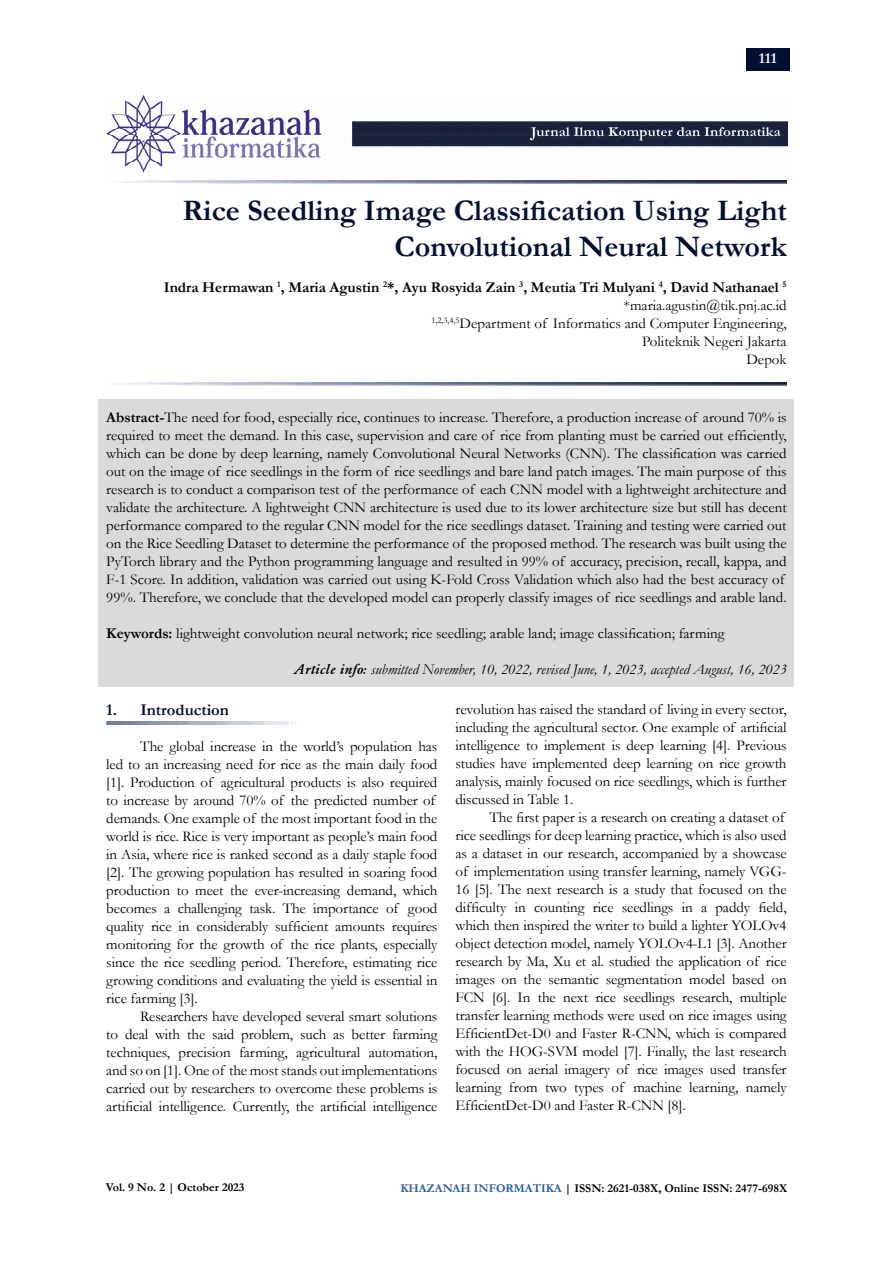
<style>
.page{position:relative;width:893px;height:1263px;background:#fff}
.page>*{position:absolute;margin:0;border:0;box-sizing:border-box;transform-origin:0 0}
.t1{font:700 30px/36px "Garamond";color:#001032;text-align:right}
.t2{font:700 16.5px "Garamond";color:#001032}
.t3{font:15px/18px "Garamond";letter-spacing:-.005em;color:#000}
.t4{font:italic 15px "Garamond";color:#000}
.t5{font:700 15px "Garamond";color:#fff}
.t6{font:700 12px "Garamond";color:#000}
.s1{font-weight:700}
.s2{font-weight:500}
.s3{color:#275b9b}
</style>
<div class="page">
<img style="left:107px;top:96px;width:680px;height:76px">
<div style="left:746px;top:48px;width:43px;height:22px;background:#001032"></div>
<div style="left:99px;top:400px;width:695px;height:287px;background:#dadada"></div>
<img style="left:112px;top:181px;width:675px;height:3px">
<img style="left:112px;top:382px;width:675px;height:3px">
<img style="left:106px;top:721px;width:192px;height:3px">
<p class="t5" style="left:759px;top:49px;width:19px">111</p>
<h1 class="t1" style="left:182px;top:193px;width:606px">Rice Seedling Image Classification Using Light<br>Convolutional Neural Network</h1>
<p class="t3" style="left:164px;top:278px;width:624px;text-align:right"><span class="s1">Indra Hermawan</span> <sup>1</sup><span class="s1">, Maria Agustin</span> <sup>2</sup><span class="s1">*, Ayu Rosyida Zain</span> <sup>3</sup><span class="s1">, Meutia Tri Mulyani</span> <sup>4</sup><span class="s1">, David Nathanael</span> <sup>5 </sup>*maria.agustin@tik.pnj.ac.id<br><sup>1,2,3,4,5</sup>Department of Informatics and Computer Engineering,<br>Politeknik Negeri Jakarta<br>Depok</p>
<p class="t3" style="left:106px;top:407px;width:682px"><span class="s1">Abstract-</span>The need for food, especially rice, continues to increase. Therefore, a production increase of around 70% is required to meet the demand. In this case, supervision and care of rice from planting must be carried out efficiently, which can be done by deep learning, namely Convolutional Neural Networks (CNN). The classification was carried out on the image of rice seedlings in the form of rice seedlings and bare land patch images. The main purpose of this research is to conduct a comparison test of the performance of each CNN model with a lightweight architecture and validate the architecture. A lightweight CNN architecture is used due to its lower architecture size but still has decent performance compared to the regular CNN model for the rice seedlings dataset. Training and testing were carried out on the Rice Seedling Dataset to determine the performance of the proposed method. The research was built using the PyTorch library and the Python programming language and resulted in 99% of accuracy, precision, recall, kappa, and F-1 Score. In addition, validation was carried out using K-Fold Cross Validation which also had the best accuracy of 99%. Therefore, we conclude that the developed model can properly classify images of rice seedlings and arable land.</p>
<p class="t3" style="left:106px;top:623px;width:620px"><span class="s1">Keywords:</span> lightweight convolution neural network; rice seedling; arable land; image classification; farming</p>
<p class="t4" style="left:295px;top:659px;width:493px"><span class="s2">Article info:</span> submitted November, 10, 2022, revised June, 1, 2023, accepted August, 16, 2023</p>
<p class="t2" style="left:106px;top:698px;width:124px">1. Introduction</p>
<p class="t3" style="left:106px;top:736px;width:333px;text-indent:34px">The global increase in the world’s population has led to an increasing need for rice as the main daily food [1]. Production of agricultural products is also required to increase by around 70% of the predicted number of demands. One example of the most important food in the world is rice. Rice is very important as people’s main food in Asia, where rice is ranked second as a daily staple food [2]. The growing population has resulted in soaring food production to meet the ever-increasing demand, which becomes a challenging task. The importance of good quality rice in considerably sufficient amounts requires monitoring for the growth of the rice plants, especially since the rice seedling period. Therefore, estimating rice growing conditions and evaluating the yield is essential in rice farming [3].</p>
<p class="t3" style="left:106px;top:1006px;width:333px;text-align:justify;text-indent:34px">Researchers have developed several smart solutions to deal with the said problem, such as better farming techniques, precision farming, agricultural automation, and so on [1]. One of the most stands out implementations carried out by researchers to overcome these problems is artificial intelligence. Currently, the artificial intelligence</p>
<p class="t3" style="left:455px;top:699px;width:333px;text-align:justify">revolution has raised the standard of living in every sector, including the agricultural sector. One example of artificial intelligence to implement is deep learning [4]. Previous studies have implemented deep learning on rice growth analysis, mainly focused on rice seedlings, which is further discussed in Table 1.</p>
<p class="t3" style="left:455px;top:807px;width:333px;text-indent:34px">The first paper is a research on creating a dataset of rice seedlings for deep learning practice, which is also used as a dataset in our research, accompanied by a showcase of implementation using transfer learning, namely VGG-16 [5]. The next research is a study that focused on the difficulty in counting rice seedlings in a paddy field, which then inspired the writer to build a lighter YOLOv4 object detection model, namely YOLOv4-L1 [3]. Another research by Ma, Xu et al. studied the application of rice images on the semantic segmentation model based on FCN [6]. In the next rice seedlings research, multiple transfer learning methods were used on rice images using EfficientDet-D0 and Faster R-CNN, which is compared with the HOG-SVM model [7]. Finally, the last research focused on aerial imagery of rice images used transfer learning from two types of machine learning, namely EfficientDet-D0 and Faster R-CNN [8].</p>
<p class="t6" style="left:106px;top:1179px;width:140px">Vol. 9 No. 2 | October 2023</p>
<p class="t6" style="left:400px;top:1180px;width:388px"><span class="s3">KHAZANAH INFORMATIKA</span> | ISSN: 2621-038X, Online ISSN: 2477-698X</p>
</div>
